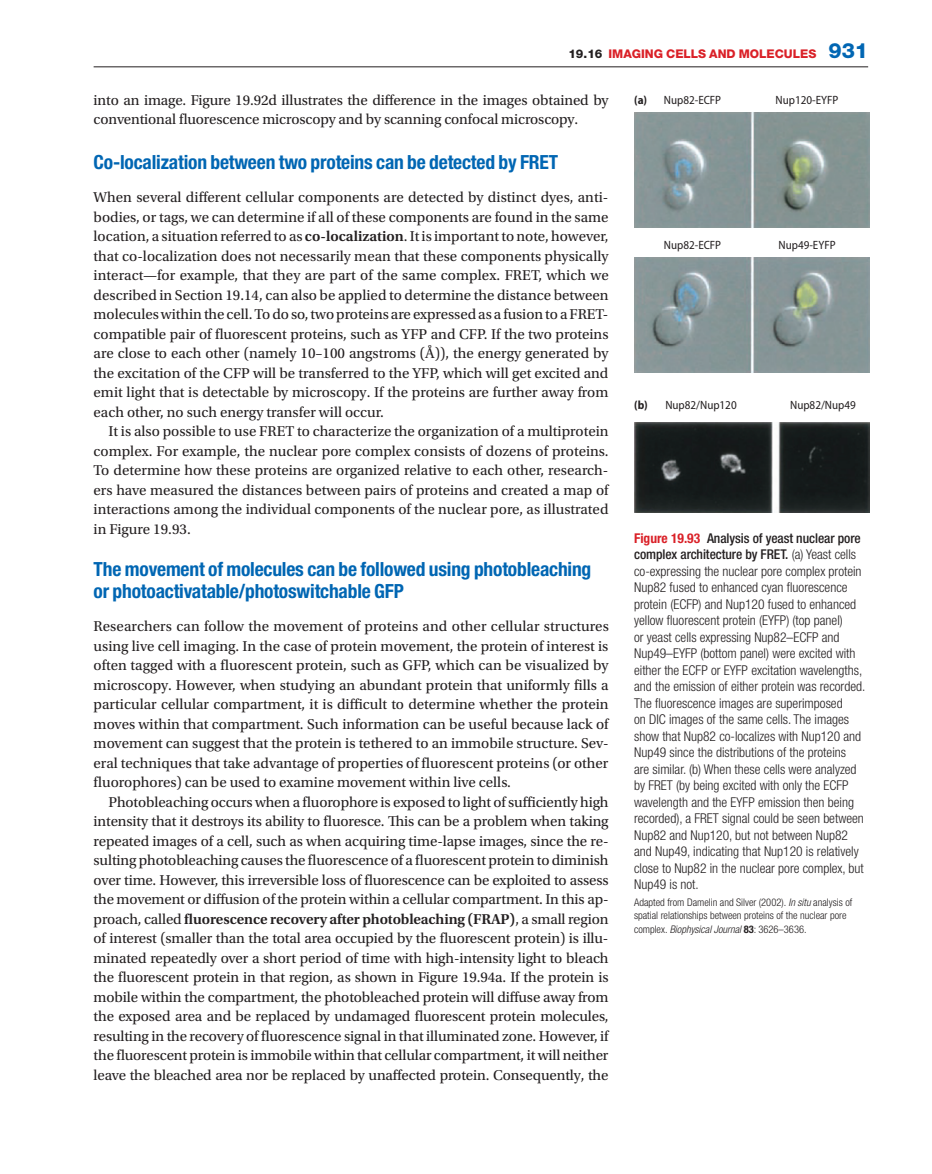
<style>
.page{position:relative;width:932px;height:1174px;background:#fff}
.page>*{position:absolute;margin:0;border:0;box-sizing:border-box;transform-origin:0 0}
.t1{font:700 condensed 19.5px/22.5px "Helvetica Neue LT Std";letter-spacing:-.01em;color:#0166b3}
.t2{font:15px/19.5px "Utopia Std";letter-spacing:-.01em;color:#231f20;text-align:justify}
.t3{font:300 condensed 13.5px/16.5px "Helvetica Neue LT Std";color:#231f20}
.t4{font:semi-condensed 12px "Myriad Pro";color:#231f20}
.t5{font:800 12px "Helvetica Neue LT Std";color:#da2128}
.t6{font:700 semi-condensed 12px "Myriad Pro";color:#231f20}
.t7{font:300 condensed 10.5px/13.5px "Helvetica Neue LT Std";color:#231f20}
.s1{color:#231f20}
.s2{font-size:21px;color:#0166b3}
.s3{font-weight:600}
.s4{font-weight:700;color:#da2128}
.s5{font-weight:500}
.s6{font-style:italic}
.s7{font-weight:700}
</style>
<div class="page">
<hr style="left:94px;top:67px;width:773px;height:1px;background:#231f20">
<img style="left:634px;top:422px;width:235px;height:91px">
<img style="left:634px;top:112px;width:234px;height:115px">
<img style="left:634px;top:258px;width:234px;height:114px">
<p class="t5" style="left:568px;top:46px;width:301px"><span class="s1">19.16</span> IMAGING CELLS AND MOLECULES <span class="s2">931</span></p>
<p class="t2" style="left:94px;top:90px;width:516px">into an image. Figure 19.92d illustrates the difference in the images obtained by conventional fluorescence microscopy and by scanning confocal microscopy.</p>
<h1 class="t1" style="left:94px;top:151px;width:466px">Co-localization between two proteins can be detected by FRET</h1>
<p class="t2" style="left:94px;top:188px;width:516px">When several different cellular components are detected by distinct dyes, anti&shy;bodies, or tags, we can determine if all of these components are found in the same location, a situation referred to as <span class="s3">co-localization</span>. It is important to note, however, that co-localization does not necessarily mean that these components physically interact—for example, that they are part of the same complex. FRET, which we described in Section 19.14, can also be applied to determine the distance between molecules within the cell. To do so, two proteins are expressed as a fusion to a FRET&shy;compatible pair of fluorescent proteins, such as YFP and CFP. If the two proteins are close to each other (namely 10–100 angstroms (Å)), the energy generated by the excitation of the CFP will be transferred to the YFP, which will get excited and emit light that is detectable by microscopy. If the proteins are further away from each other, no such energy transfer will occur.</p>
<p class="t2" style="left:94px;top:422px;width:516px;text-indent:15px">It is also possible to use FRET to characterize the organization of a multiprotein complex. For example, the nuclear pore complex consists of dozens of proteins.<br>To determine how these proteins are organized relative to each other, research&shy;ers have measured the distances between pairs of proteins and created a map of interactions among the individual components of the nuclear pore, as illustrated in Figure 19.93.</p>
<h1 class="t1" style="left:94px;top:557px;width:499px">The movement of molecules can be followed using photobleaching or photoactivatable/photoswitchable GFP</h1>
<p class="t2" style="left:94px;top:617px;width:516px">Researchers can follow the movement of proteins and other cellular structures using live cell imaging. In the case of protein movement, the protein of interest is often tagged with a fluorescent protein, such as GFP, which can be visualized by microscopy. However, when studying an abundant protein that uniformly fills a particular cellular compartment, it is difficult to determine whether the protein moves within that compartment. Such information can be useful because lack of movement can suggest that the protein is tethered to an immobile structure. Sev&shy;eral techniques that take advantage of properties of fluorescent proteins (or other fluorophores) can be used to examine movement within live cells.</p>
<p class="t2" style="left:94px;top:792px;width:516px;text-indent:15px">Photobleaching occurs when a fluorophore is exposed to light of sufficiently high intensity that it destroys its ability to fluoresce. This can be a problem when taking repeated images of a cell, such as when acquiring time-lapse images, since the re&shy;sulting photobleaching causes the fluorescence of a fluorescent protein to diminish over time. However, this irreversible loss of fluorescence can be exploited to assess the movement or diffusion of the protein within a cellular compartment. In this ap&shy;proach, called <span class="s3">fluorescence recovery after photobleaching (FRAP)</span>, a small region of interest (smaller than the total area occupied by the fluorescent protein) is illu&shy;minated repeatedly over a short period of time with high-intensity light to bleach the fluorescent protein in that region, as shown in Figure 19.94a. If the protein is mobile within the compartment, the photobleached protein will diffuse away from the exposed area and be replaced by undamaged fluorescent protein molecules, resulting in the recovery of fluorescence signal in that illuminated zone. However, if the fluorescent protein is immobile within that cellular compartment, it will neither leave the bleached area nor be replaced by unaffected protein. Consequently, the</p>
<p class="t6" style="left:634px;top:93px;width:15px">(a)</p>
<p class="t4" style="left:663px;top:93px;width:59px">Nup82-ECFP</p>
<p class="t4" style="left:775px;top:93px;width:64px">Nup120-EYFP</p>
<p class="t4" style="left:663px;top:238px;width:59px">Nup82-ECFP</p>
<p class="t4" style="left:778px;top:238px;width:59px">Nup49-EYFP</p>
<p class="t6" style="left:634px;top:398px;width:15px">(b)</p>
<p class="t4" style="left:665px;top:399px;width:73px">Nup82/Nup120</p>
<p class="t4" style="left:789px;top:399px;width:67px">Nup82/Nup49</p>
<p class="t3" style="left:634px;top:529px;width:233px"><span class="s4">Figure 19.93</span> <span class="s5">Analysis of yeast nuclear pore complex architecture by FRET.</span> (a) Yeast cells co-expressing the nuclear pore complex protein Nup82 fused to enhanced cyan fluorescence protein (ECFP) and Nup120 fused to enhanced yellow fluorescent protein (EYFP) (top panel)<br>or yeast cells expressing Nup82–ECFP and Nup49–EYFP (bottom panel) were excited with either the ECFP or EYFP excitation wavelengths, and the emission of either protein was recorded.<br>The fluorescence images are superimposed<br>on DIC images of the same cells. The images show that Nup82 co-localizes with Nup120 and Nup49 since the distributions of the proteins<br>are similar. (b) When these cells were analyzed by FRET (by being excited with only the ECFP wavelength and the EYFP emission then being recorded), a FRET signal could be seen between Nup82 and Nup120, but not between Nup82 and Nup49, indicating that Nup120 is relatively close to Nup82 in the nuclear pore complex, but Nup49 is not.</p>
<p class="t7" style="left:634px;top:895px;width:220px">Adapted from Damelin and Silver (2002). <span class="s6">In situ</span> analysis of spatial relationships between proteins of the nuclear pore complex. <span class="s6">Biophysical Journal</span> <span class="s7">83</span>: 3626–3636.</p>
</div>
